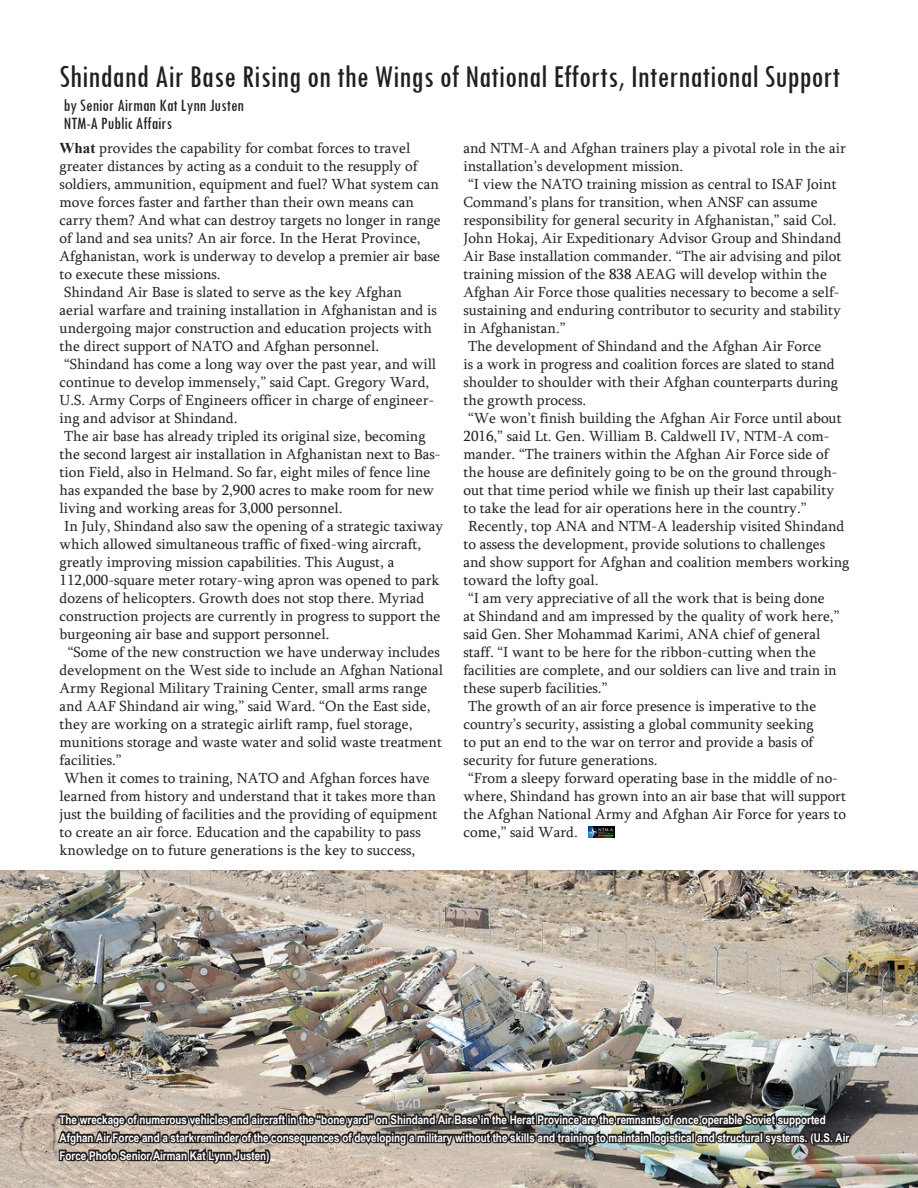
<style>
.page{position:relative;width:918px;height:1188px;background:#fff}
.page>*{position:absolute;margin:0;border:0;box-sizing:border-box;transform-origin:0 0}
.Articles{font:500 condensed 33px "Tw Cen";color:#231f20}
.Articles-2{font:500 condensed 18px "Tw Cen";color:#231f20}
.Line_Header{font:15px/18px "Sylfaen";color:#231f20}
.Articles-3{font:15px/18px "Sylfaen";color:#231f20}
.Articles-4{font:700 12px/18px "Arial Narrow";color:#fff}
.s1{font-family:"Times New Roman";font-weight:700}
</style>
<div class="page">
<img style="left:0;top:870px;width:918px;height:318px">
<img style="left:56px;top:1106px;width:797px;height:66px">
<img style="left:588px;top:826px;width:27px;height:12px">
<p class="Articles" style="left:60px;top:57px;width:782px">Shindand Air Base Rising on the Wings of National Efforts, International Support</p>
<p class="Articles-2" style="left:64px;top:95px;width:182px">by Senior Airman Kat Lynn Justen</p>
<p class="Articles-2" style="left:64px;top:113px;width:110px">NTM-A Public Affairs</p>
<p class="Articles-3" style="left:60px;top:139px;width:383px"><span class="s1">What</span> provides the capability for combat forces to travel greater distances by acting as a conduit to the resupply of soldiers, ammunition, equipment and fuel? What system can move forces faster and farther than their own means can carry them? And what can destroy targets no longer in range of land and sea units? An air force. In the Herat Province, Afghanistan, work is underway to develop a premier air base to execute these missions.</p>
<p class="Line_Header" style="left:60px;top:283px;width:379px;text-indent:4px">Shindand Air Base is slated to serve as the key Afghan aerial warfare and training installation in Afghanistan and is undergoing major construction and education projects with the direct support of NATO and Afghan personnel.</p>
<p class="Line_Header" style="left:60px;top:355px;width:378px;text-indent:4px">“Shindand has come a long way over the past year, and will continue to develop immensely,” said Capt. Gregory Ward, U.S. Army Corps of Engineers officer in charge of engineer&shy;ing and advisor at Shindand.</p>
<p class="Line_Header" style="left:60px;top:427px;width:382px;text-indent:4px">The air base has already tripled its original size, becoming the second largest air installation in Afghanistan next to Bas&shy;tion Field, also in Helmand. So far, eight miles of fence line has expanded the base by 2,900 acres to make room for new living and working areas for 3,000 personnel.</p>
<p class="Line_Header" style="left:60px;top:517px;width:385px;text-indent:4px">In July, Shindand also saw the opening of a strategic taxiway which allowed simultaneous traffic of fixed-wing aircraft, greatly improving mission capabilities. This August, a 112,000-square meter rotary-wing apron was opened to park dozens of helicopters. Growth does not stop there. Myriad construction projects are currently in progress to support the burgeoning air base and support personnel.</p>
<p class="Line_Header" style="left:60px;top:643px;width:385px;text-indent:8px">“Some of the new construction we have underway includes development on the West side to include an Afghan National Army Regional Military Training Center, small arms range and AAF Shindand air wing,” said Ward. “On the East side, they are working on a strategic airlift ramp, fuel storage, munitions storage and waste water and solid waste treatment facilities.”</p>
<p class="Line_Header" style="left:60px;top:769px;width:379px;text-indent:4px">When it comes to training, NATO and Afghan forces have learned from history and understand that it takes more than just the building of facilities and the providing of equipment to create an air force. Education and the capability to pass knowledge on to future generations is the key to success,</p>
<p class="Line_Header" style="left:464px;top:139px;width:384px">and NTM-A and Afghan trainers play a pivotal role in the air installation’s development mission.</p>
<p class="Line_Header" style="left:464px;top:175px;width:379px;text-indent:4px">“I view the NATO training mission as central to ISAF Joint Command’s plans for transition, when ANSF can assume responsibility for general security in Afghanistan,” said Col.<br>John Hokaj, Air Expeditionary Advisor Group and Shindand Air Base installation commander. “The air advising and pilot training mission of the 838 AEAG will develop within the Afghan Air Force those qualities necessary to become a self&shy;sustaining and enduring contributor to security and stability in Afghanistan.”</p>
<p class="Line_Header" style="left:464px;top:337px;width:376px;text-indent:4px">The development of Shindand and the Afghan Air Force<br>is a work in progress and coalition forces are slated to stand shoulder to shoulder with their Afghan counterparts during the growth process.</p>
<p class="Line_Header" style="left:464px;top:409px;width:380px;text-indent:4px">“We won’t finish building the Afghan Air Force until about 2016,” said Lt. Gen. William B. Caldwell IV, NTM-A com&shy;mander. “The trainers within the Afghan Air Force side of the house are definitely going to be on the ground through&shy;out that time period while we finish up their last capability to take the lead for air operations here in the country.”</p>
<p class="Line_Header" style="left:464px;top:517px;width:387px;text-indent:4px">Recently, top ANA and NTM-A leadership visited Shindand to assess the development, provide solutions to challenges and show support for Afghan and coalition members working toward the lofty goal.</p>
<p class="Line_Header" style="left:464px;top:589px;width:377px;text-indent:4px">“I am very appreciative of all the work that is being done at Shindand and am impressed by the quality of work here,” said Gen. Sher Mohammad Karimi, ANA chief of general staff. “I want to be here for the ribbon-cutting when the facilities are complete, and our soldiers can live and train in these superb facilities.”</p>
<p class="Line_Header" style="left:464px;top:697px;width:354px;text-indent:4px">The growth of an air force presence is imperative to the country’s security, assisting a global community seeking to put an end to the war on terror and provide a basis of security for future generations.</p>
<p class="Line_Header" style="left:464px;top:769px;width:384px;text-indent:4px">“From a sleepy forward operating base in the middle of no&shy;where, Shindand has grown into an air base that will support the Afghan National Army and Afghan Air Force for years to come,” said Ward.</p>
<p class="Articles-4" style="left:60px;top:1110px;width:791px">The wreckage of numerous vehicles and aircraft in the "bone yard" on Shindand Air Base in the Herat Province are the remnants of once operable Soviet supported<br>Afghan Air Force and a stark reminder of the consequences of developing a military without the skills and training to maintain logistical and structural systems. (U.S. Air<br>Force Photo Senior Airman Kat Lynn Justen)</p>
</div>
